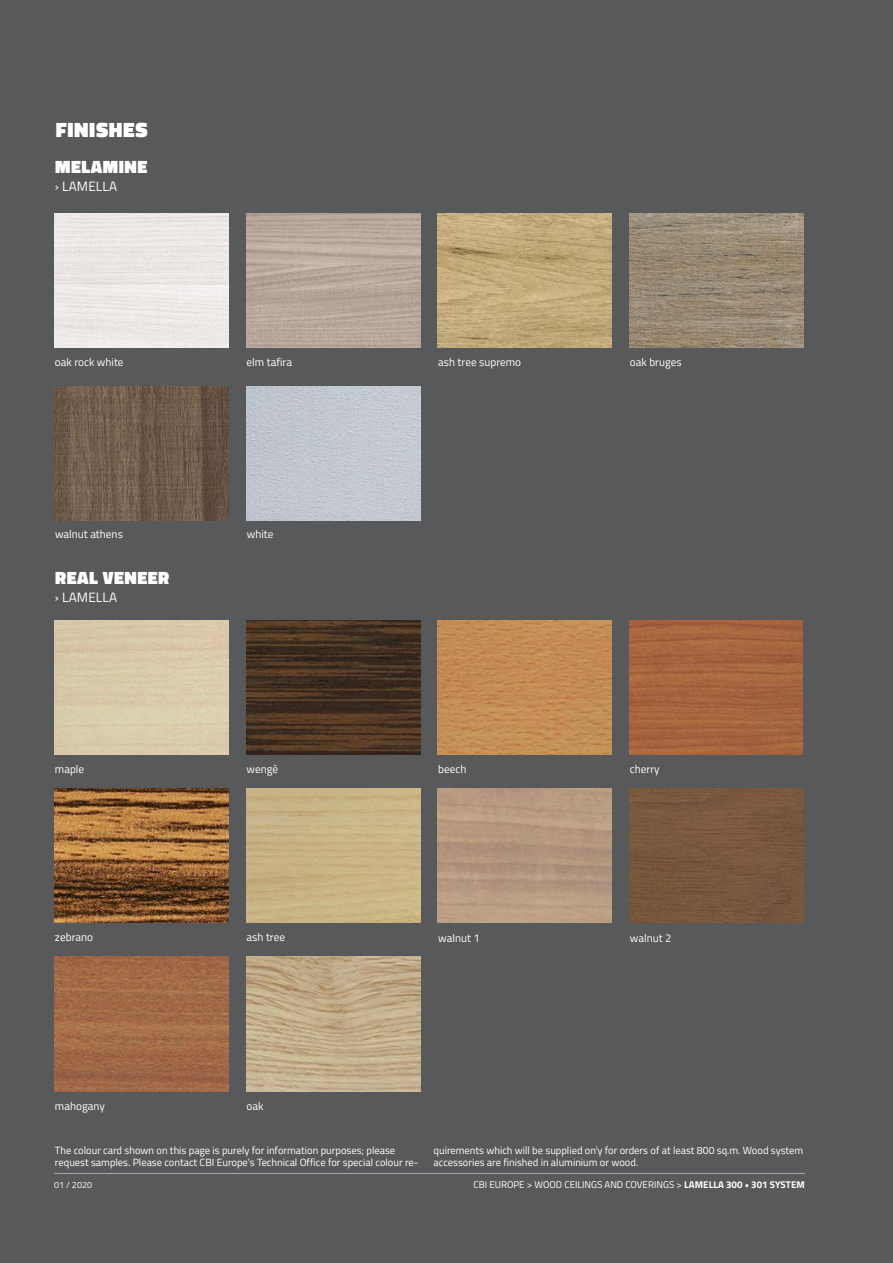
<style>
.page{position:relative;width:893px;height:1263px;background:#58595b}
.page>*{position:absolute;margin:0;border:0;box-sizing:border-box;transform-origin:0 0}
.t1{font:900 21px "Titillium";letter-spacing:.03em;color:#fff}
.t2{font:900 18px "Titillium";letter-spacing:.03em;color:#fff}
.t3{font:13.5px "Titillium";letter-spacing:.01em;color:#fff}
.t4{font:11.25px "Titillium";color:#fff}
.t5{font:10.5px/12.6px "Titillium";color:#fff}
.t6{font:9.75px "Titillium";color:#fff}
.t7{font:9px "Titillium";color:#fff}
.s1{font-weight:700}
</style>
<div class="page">
<img style="left:55px;top:620px;width:174px;height:135px">
<img style="left:55px;top:788px;width:174px;height:135px">
<img style="left:55px;top:956px;width:174px;height:135px">
<img style="left:438px;top:620px;width:174px;height:135px">
<img style="left:438px;top:788px;width:174px;height:135px">
<img style="left:246px;top:620px;width:174px;height:135px">
<img style="left:246px;top:788px;width:174px;height:135px">
<img style="left:246px;top:956px;width:174px;height:135px">
<img style="left:629px;top:620px;width:173px;height:135px">
<img style="left:629px;top:788px;width:174px;height:135px">
<img style="left:55px;top:213px;width:174px;height:135px">
<img style="left:438px;top:213px;width:174px;height:135px">
<img style="left:246px;top:213px;width:174px;height:135px">
<img style="left:629px;top:213px;width:174px;height:135px">
<img style="left:246px;top:386px;width:174px;height:135px">
<img style="left:55px;top:386px;width:174px;height:135px">
<hr style="left:54px;top:1173px;width:751px;height:1px;background:#a7a9ac">
<h1 class="t1" style="left:56px;top:114px;width:93px">FINISHES</h1>
<h2 class="t2" style="left:55px;top:154px;width:94px">MELAMINE</h2>
<p class="t3" style="left:55px;top:176px;width:64px">› LAMELLA</p>
<p class="t4" style="left:55px;top:354px;width:70px">oak rock white</p>
<p class="t4" style="left:247px;top:354px;width:47px">elm tafira</p>
<p class="t4" style="left:55px;top:526px;width:69px">walnut athens</p>
<p class="t4" style="left:247px;top:526px;width:28px">white</p>
<h2 class="t2" style="left:55px;top:565px;width:116px">REAL VENEER</h2>
<p class="t3" style="left:55px;top:588px;width:64px">› LAMELLA</p>
<p class="t4" style="left:55px;top:761px;width:31px">maple</p>
<p class="t4" style="left:247px;top:761px;width:33px">wengè</p>
<p class="t4" style="left:55px;top:929px;width:40px">zebrano</p>
<p class="t4" style="left:247px;top:929px;width:40px">ash tree</p>
<p class="t4" style="left:55px;top:1097px;width:51px">mahogany</p>
<p class="t4" style="left:247px;top:1097px;width:18px">oak</p>
<p class="t4" style="left:438px;top:354px;width:84px">ash tree supremo</p>
<p class="t4" style="left:630px;top:354px;width:53px">oak bruges</p>
<p class="t4" style="left:438px;top:761px;width:30px">beech</p>
<p class="t4" style="left:438px;top:929px;width:43px">walnut 1</p>
<p class="t4" style="left:630px;top:761px;width:31px">cherry</p>
<p class="t4" style="left:630px;top:929px;width:43px">walnut 2</p>
<p class="t5" style="left:55px;top:1143px;width:365px">The colour card shown on this page is purely for information purposes; please request samples. Please contact CBI Europe’s Technical Office for special colour re-</p>
<p class="t5" style="left:434px;top:1143px;width:371px">quirements which will be supplied on<sup>l</sup>y for orders of at least 800 sq.m. Wood system accessories are finished in aluminium or wood.</p>
<p class="t7" style="left:54px;top:1178px;width:39px">01 / 2020</p>
<p class="t6" style="left:474px;top:1178px;width:333px">CBI EUROPE &gt; WOOD CEILINGS AND COVERINGS &gt; <span class="s1">LAMELLA 300 • 301 SYSTEM</span></p>
</div>
